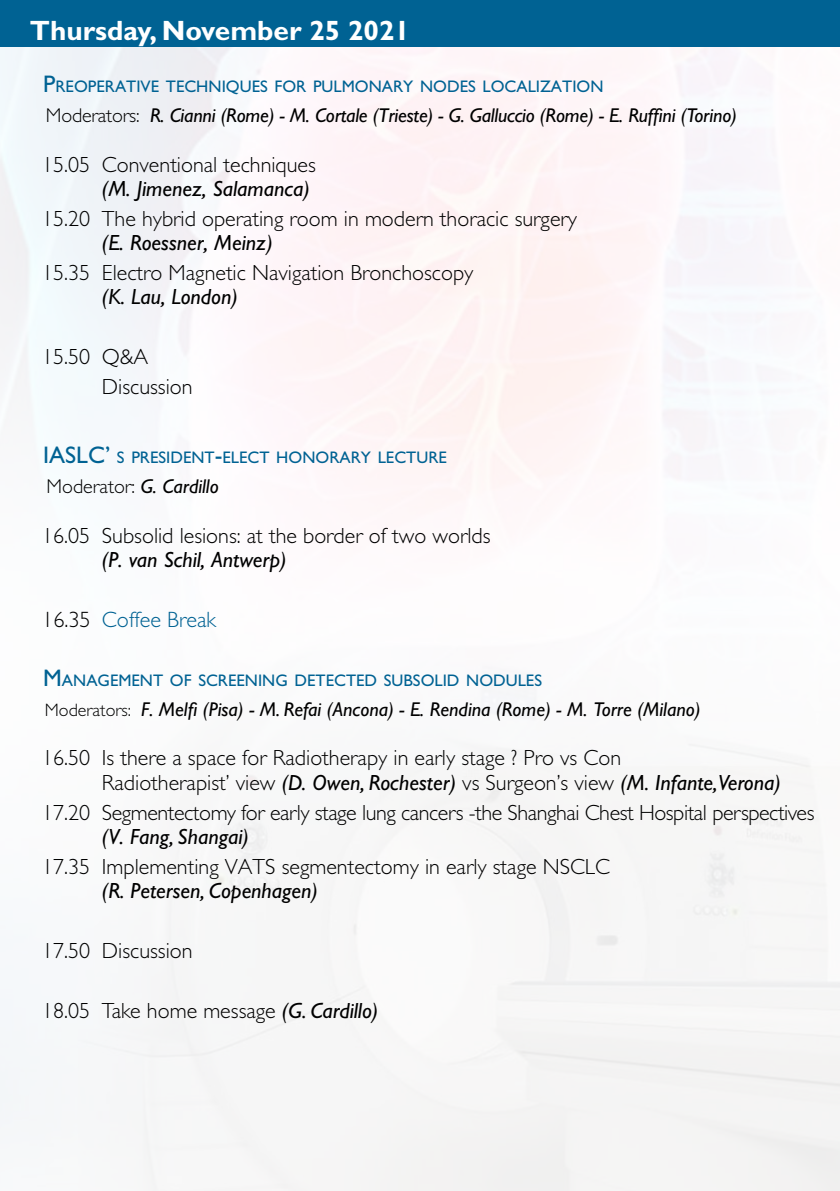
<style>
.page{position:relative;width:840px;height:1191px;background:#fff}
.page>*{position:absolute;margin:0;border:0;box-sizing:border-box;transform-origin:0 0}
.t1{font:700 28px "Gill Sans Std";color:#fff}
.t2{font:300 22.2px "Gill Sans Std";color:#006293}
.t3{font:300 22px/30px "Gill Sans Std";color:#000}
.t4{font:italic 22px "Gill Sans Std";color:#000}
.t5{font:300 22px "Gill Sans Std";letter-spacing:-.02em;color:#000}
.t6{font:italic 20px "Gill Sans Std";letter-spacing:-.01em;color:#000}
.t7{font:300 20px "Gill Sans Std";color:#000}
.t8{font:16.8px "Gill Sans Std";color:#006293}
.s1{font-size:24px}
.s2{font-weight:300;font-style:normal}
.s3{font-weight:400;font-style:italic}
.s4{color:#000}
.s5{font-weight:300;font-style:normal;font-size:18px}
</style>
<div class="page">
<img style="left:0;top:46px;width:839px;height:1145px">
<div style="left:0;top:0;width:839px;height:46px;background:#006293"></div>
<p class="t1" style="left:30px;top:14px;width:381px">Thursday, November 25 2021</p>
<p class="t8" style="left:43px;top:77px;width:472px"><span class="s1">P</span>REOPERATIVE TECHNIQUES FOR PULMONARY NODES LOCAL</p>
<p class="t8" style="left:535px;top:77px;width:69px">IZATION</p>
<p class="t6" style="left:46px;top:104px;width:692px"><span class="s2">Moderators:</span> R. Cianni (Rome) - M. Cortale (Trieste) - G. Galluccio (Rome) - E. Ruffini (Torino)</p>
<p class="t3" style="left:42px;top:149px;width:275px">15.05 Conventional techniques</p>
<p class="t4" style="left:102px;top:176px;width:209px">(M. Jimenez, Salamanca)</p>
<p class="t3" style="left:42px;top:204px;width:536px">15.20 The hybrid operating room in modern thoracic surgery</p>
<p class="t4" style="left:102px;top:230px;width:172px">(E. Roessner, Meinz)</p>
<p class="t3" style="left:42px;top:258px;width:432px">15.35 Electro Magnetic Navigation Bronchoscopy</p>
<p class="t4" style="left:102px;top:284px;width:137px">(K. Lau, London)</p>
<p class="t3" style="left:102px;top:342px;width:92px;text-indent:-60px">15.50 Q&amp;A<br>Discussion</p>
<p class="t8" style="left:43px;top:448px;width:405px"><span class="s1">IASLC’</span> S PRESIDENT<span class="s1">-</span>ELECT HONORARY LECTURE</p>
<p class="t7" style="left:47px;top:475px;width:173px">Moderator: <span class="s3">G. Cardillo</span></p>
<p class="t3" style="left:42px;top:520px;width:449px">16.05 Subsolid lesions: at the border of two worlds</p>
<p class="t4" style="left:102px;top:547px;width:186px">(P. van Schil, Antwerp)</p>
<p class="t2" style="left:42px;top:607px;width:175px"><span class="s4">16.35</span> Coffee Break</p>
<p class="t8" style="left:43px;top:670px;width:500px"><span class="s1">M</span>ANAG EMENT OF SCREENING DETECTED SUBSOLID NODULES</p>
<p class="t6" style="left:45px;top:697px;width:656px"><span class="s5">Moderators:</span> F. Melfi (Pisa) - M. Refai (Ancona) - E. Rendina (Rome) - M. Torre (Milano)</p>
<p class="t3" style="left:102px;top:746px;width:680px;line-height:24.2px;text-indent:-60px">16.50 Is there a space for Radiotherapy in early stage ? Pro vs Con<br>Radiotherapist’ view <span class="s3">(D. Owen, Rochester)</span> vs Surgeon’s view <span class="s3">(M. Infante,Verona)</span></p>
<p class="t5" style="left:42px;top:800px;width:773px">17.20 Segmentectomy for early stage lung cancers -the Shanghai Chest Hospital perspectives</p>
<p class="t4" style="left:102px;top:824px;width:148px">(V. Fang, Shangai)</p>
<p class="t3" style="left:42px;top:851px;width:569px">17.35 Implementing VATS segmentectomy in early stage NSCLC</p>
<p class="t4" style="left:102px;top:878px;width:217px">(R. Petersen, Copenhagen)</p>
<p class="t3" style="left:42px;top:935px;width:152px">17.50 Discussion</p>
<p class="t3" style="left:42px;top:995px;width:337px">18.05 Take home message <span class="s3">(G. Cardillo)</span></p>
</div>
